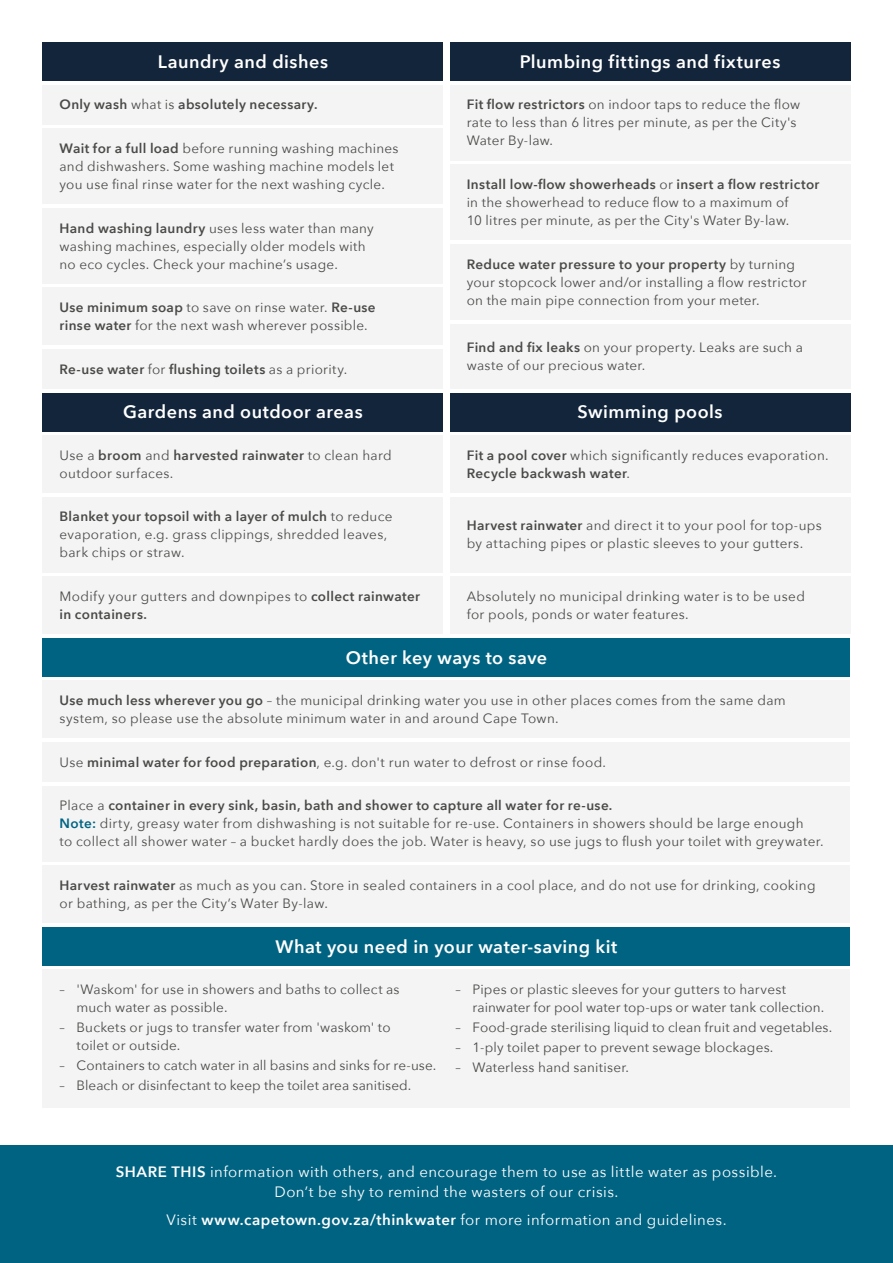
<style>
.page{position:relative;width:893px;height:1263px;background:#fff}
.page>*{position:absolute;margin:0;border:0;box-sizing:border-box;transform-origin:0 0}
.t1{font:600 18px "Avenir Next";letter-spacing:.025em;color:#fff}
.t2{font:15px/19.5px "Avenir Next";letter-spacing:.03em;color:#fff;text-align:center}
.t3{font:13.5px/18px "Avenir Next";letter-spacing:.02em;color:#4a4a49}
.t4{font:600 13.5px "Avenir Next";letter-spacing:.025em;color:#4a4a49}
.s1{font-weight:400}
.s2{font-weight:600}
.s3{font-weight:600;color:#006382}
</style>
<div class="page">
<div style="left:43px;top:393px;width:400px;height:38px;background:#13253b"></div>
<div style="left:43px;top:435px;width:400px;height:58px;background:#f4f4f4"></div>
<div style="left:43px;top:497px;width:400px;height:75px;background:#f4f4f4"></div>
<div style="left:43px;top:577px;width:400px;height:57px;background:#f4f4f4"></div>
<div style="left:450px;top:393px;width:400px;height:38px;background:#13253b"></div>
<div style="left:450px;top:435px;width:400px;height:58px;background:#f4f4f4"></div>
<div style="left:450px;top:497px;width:400px;height:75px;background:#f4f4f4"></div>
<div style="left:450px;top:577px;width:400px;height:57px;background:#f4f4f4"></div>
<div style="left:43px;top:638px;width:807px;height:38px;background:#006382"></div>
<div style="left:43px;top:681px;width:807px;height:57px;background:#f4f4f4"></div>
<div style="left:43px;top:786px;width:807px;height:75px;background:#f4f4f4"></div>
<div style="left:43px;top:742px;width:807px;height:40px;background:#f4f4f4"></div>
<div style="left:43px;top:865px;width:807px;height:58px;background:#f4f4f4"></div>
<div style="left:43px;top:927px;width:807px;height:38px;background:#006382"></div>
<div style="left:43px;top:969px;width:807px;height:139px;background:#f4f4f4"></div>
<div style="left:450px;top:43px;width:400px;height:38px;background:#13253b"></div>
<div style="left:450px;top:85px;width:400px;height:75px;background:#f4f4f4"></div>
<div style="left:450px;top:324px;width:400px;height:65px;background:#f4f4f4"></div>
<div style="left:450px;top:165px;width:400px;height:75px;background:#f4f4f4"></div>
<div style="left:450px;top:244px;width:400px;height:75px;background:#f4f4f4"></div>
<div style="left:43px;top:43px;width:400px;height:38px;background:#13253b"></div>
<div style="left:43px;top:85px;width:400px;height:39px;background:#f4f4f4"></div>
<div style="left:43px;top:288px;width:400px;height:57px;background:#f4f4f4"></div>
<div style="left:43px;top:129px;width:400px;height:75px;background:#f4f4f4"></div>
<div style="left:43px;top:208px;width:400px;height:75px;background:#f4f4f4"></div>
<div style="left:43px;top:349px;width:400px;height:40px;background:#f4f4f4"></div>
<div style="left:0;top:1145px;width:893px;height:118px;background:#006382"></div>
<h1 class="t1" style="left:158px;top:46px;width:172px">Laundry and dishes</h1>
<p class="t4" style="left:60px;top:93px;width:259px">Only wash <span class="s1">what is</span> absolutely necessary.</p>
<p class="t3" style="left:60px;top:139px;width:341px"><span class="s2">Wait for a full load</span> before running washing machines and dishwashers. Some washing machine models let you use final rinse water for the next washing cycle.</p>
<p class="t3" style="left:60px;top:218px;width:316px"><span class="s2">Hand washing laundry</span> uses less water than many washing machines, especially older models with no eco cycles. Check your machine’s usage.</p>
<p class="t3" style="left:60px;top:298px;width:318px"><span class="s2">Use minimum soap</span> to save on rinse water. <span class="s2">Re-use rinse water</span> for the next wash wherever possible.</p>
<p class="t4" style="left:60px;top:357px;width:289px">Re-use water <span class="s1">for</span> flushing toilets <span class="s1">as a priority.</span></p>
<h1 class="t1" style="left:520px;top:46px;width:262px">Plumbing fittings and fixtures</h1>
<p class="t3" style="left:467px;top:95px;width:335px"><span class="s2">Fit flow restrictors</span> on indoor taps to reduce the flow rate to less than 6 litres per minute, as per the City's<br>Water By-law.</p>
<p class="t3" style="left:467px;top:175px;width:354px"><span class="s2">Install low-flow showerheads</span> or <span class="s2">insert a flow restrictor </span>in the showerhead to reduce flow to a maximum of<br>10 litres per minute, as per the City's Water By-law.</p>
<p class="t3" style="left:467px;top:254px;width:341px"><span class="s2">Reduce water pressure to your property</span> by turning your stopcock lower and/or installing a flow restrictor on the main pipe connection from your meter.</p>
<p class="t3" style="left:467px;top:338px;width:338px"><span class="s2">Find and fix leaks</span> on your property. Leaks are such a waste of our precious water.</p>
<h1 class="t1" style="left:578px;top:397px;width:147px">Swimming pools</h1>
<p class="t3" style="left:467px;top:446px;width:363px"><span class="s2">Fit a pool cover</span> which significantly reduces evaporation.<br><span class="s2">Recycle backwash water</span>.</p>
<p class="t3" style="left:467px;top:516px;width:356px"><span class="s2">Harvest rainwater</span> and direct it to your pool for top-ups by attaching pipes or plastic sleeves to your gutters.</p>
<p class="t3" style="left:467px;top:587px;width:340px">Absolutely no municipal drinking water is to be used for pools, ponds or water features.</p>
<h1 class="t1" style="left:346px;top:642px;width:203px">Other key ways to save</h1>
<p class="t3" style="left:60px;top:691px;width:728px"><span class="s2">Use much less wherever you go</span> – the municipal drinking water you use in other places comes from the same dam system, so please use the absolute minimum water in and around Cape Town.</p>
<h1 class="t1" style="left:123px;top:397px;width:241px">Gardens and outdoor areas</h1>
<p class="t3" style="left:60px;top:446px;width:334px">Use a <span class="s2">broom</span> and <span class="s2">harvested rainwater</span> to clean hard outdoor surfaces.</p>
<p class="t3" style="left:60px;top:507px;width:335px"><span class="s2">Blanket your topsoil with a layer of mulch</span> to reduce evaporation, e.g. grass clippings, shredded leaves, bark chips or straw.</p>
<p class="t3" style="left:60px;top:587px;width:362px">Modify your gutters and downpipes to <span class="s2">collect rainwater in containers.</span></p>
<p class="t3" style="left:60px;top:752px;width:548px">Use <span class="s2">minimal water for food preparation</span>, e.g. don't run water to defrost or rinse food.</p>
<p class="t3" style="left:60px;top:796px;width:766px">Place a <span class="s2">container in every sink, basin, bath and shower to capture all water for re-use.<br></span><span class="s3">Note:</span> dirty, greasy water from dishwashing is not suitable for re-use. Containers in showers should be large enough<br>to collect all shower water – a bucket hardly does the job. Water is heavy, so use jugs to flush your toilet with greywater.</p>
<p class="t3" style="left:60px;top:876px;width:758px"><span class="s2">Harvest rainwater</span> as much as you can. Store in sealed containers in a cool place, and do not use for drinking, cooking or bathing, as per the City’s Water By-law.</p>
<h1 class="t1" style="left:276px;top:931px;width:343px">What you need in your water-saving kit</h1>
<p class="t3" style="left:77px;top:980px;width:325px;text-indent:-17px">– 'Waskom' for use in showers and baths to collect as much water as possible.</p>
<p class="t3" style="left:77px;top:1018px;width:316px;text-indent:-17px">– Buckets or jugs to transfer water from 'waskom' to toilet or outside.</p>
<p class="t3" style="left:60px;top:1056px;width:378px">– Containers to catch water in all basins and sinks for re-use.</p>
<p class="t3" style="left:60px;top:1076px;width:353px">– Bleach or disinfectant to keep the toilet area sanitised.</p>
<p class="t3" style="left:472px;top:980px;width:353px;text-indent:-17px">– Pipes or plastic sleeves for your gutters to harvest rainwater for pool water top-ups or water tank collection.</p>
<p class="t3" style="left:455px;top:1018px;width:378px">– Food-grade sterilising liquid to clean fruit and vegetables.</p>
<p class="t3" style="left:455px;top:1038px;width:319px">– 1-ply toilet paper to prevent sewage blockages.</p>
<p class="t3" style="left:455px;top:1058px;width:175px">– Waterless hand sanitiser.</p>
<p class="t2" style="left:116px;top:1161px;width:663px"><span class="s2">SHARE THIS</span> information with others, and encourage them to use as little water as possible.<br>Don’t be shy to remind the wasters of our crisis.</p>
<p class="t2" style="left:166px;top:1209px;width:562px">Visit <span class="s2">www.capetown.gov.za/thinkwater</span> for more information and guidelines.</p>
</div>
